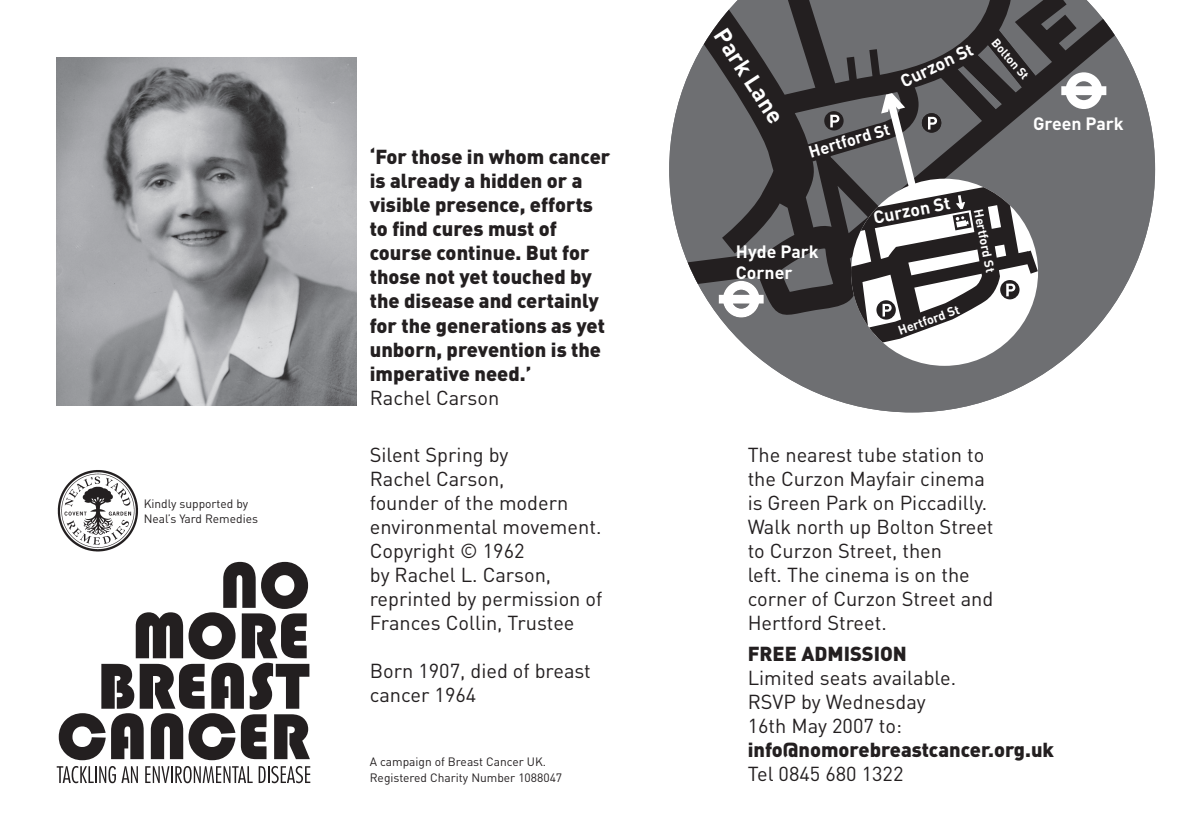
<style>
.page{position:relative;width:1191px;height:840px;background:#fff}
.page>*{position:absolute;margin:0;border:0;box-sizing:border-box;transform-origin:0 0}
.t1{font:700 23.2px "DIN";color:#fff}
.t2{font:20px/24px "DIN";color:#231f20}
.t3{font:900 20px/24px "DIN";color:#231f20}
.t4{font:700 17.6px/20.2px "DIN";color:#fff}
.t5{font:700 16.6px "DIN";color:#fff}
.t6{font:700 12.6px "DIN";color:#fff}
.t7{font:12px/14.4px "DIN";color:#231f20}
.t8{font:700 12px "DIN";color:#fff}
.s1{font-weight:400}
</style>
<div class="page">
<img style="left:57px;top:58px;width:299px;height:347px">
<svg style="left:669px;top:34px;width:486px;height:378px"></svg>
<svg style="left:687px;top:0;width:427px;height:316px;background:#555456"></svg>
<div style="left:851px;top:178px;width:187px;height:187px;background:#fff;border-radius:50%"></div>
<svg style="left:824px;top:111px;width:19px;height:19px"></svg>
<svg style="left:830px;top:115px;width:9px;height:12px"></svg>
<svg style="left:718px;top:281px;width:45px;height:36px"></svg>
<svg style="left:851px;top:0;width:255px;height:342px"></svg>
<svg style="left:59px;top:561px;width:251px;height:198px"></svg>
<svg style="left:57px;top:766px;width:81px;height:16px"></svg>
<svg style="left:145px;top:766px;width:108px;height:16px"></svg>
<svg style="left:259px;top:766px;width:51px;height:16px"></svg>
<img style="left:58px;top:470px;width:80px;height:81px">
<p class="t7" style="left:144px;top:496px;width:116px">Kindly supported by<br>Neal’s Yard Remedies</p>
<p class="t3" style="left:370px;top:144px;width:242px">‘For those in whom cancer is already a hidden or a visible presence, efforts to find cures must of course continue. But for those not yet touched by the disease and certainly for the generations as yet unborn, prevention is the imperative need.’</p>
<p class="t2" style="left:370px;top:385px;width:131px">Rachel Carson</p>
<p class="t2" style="left:370px;top:442px;width:234px">Silent Spring by<br>Rachel Carson,<br>founder of the modern environmental movement.<br>Copyright © 1962<br>by Rachel L. Carson, reprinted by permission of<br>Frances Collin, Trustee</p>
<p class="t2" style="left:370px;top:658px;width:223px">Born 1907, died of breast cancer 1964</p>
<p class="t7" style="left:370px;top:753px;width:194px;line-height:16px">A campaign of Breast Cancer UK.<br>Registered Charity Number 1088047</p>
<p class="t1" style="left:732px;top:23px;width:109px;rotate:57deg">Park Lane</p>
<p class="t8" style="left:1000px;top:35px;width:51px;rotate:49deg">Bolton St</p>
<p class="t4" style="left:897px;top:72px;width:80px;rotate:-25deg">Curzon St</p>
<p class="t4" style="left:1033px;top:113px;width:92px">Green Park</p>
<p class="t5" style="left:806px;top:142px;width:85px;rotate:-17deg">Hertford St</p>
<p class="t4" style="left:871px;top:207px;width:80px;rotate:-11deg">Curzon St</p>
<p class="t5" style="left:812px;top:139px;width:55px;rotate:-17deg">Hert St</p>
<p class="t6" style="left:986px;top:207px;width:65px;rotate:79deg">Hertford St</p>
<p class="t4" style="left:736px;top:241px;width:84px">Hyde Park<br>Corner</p>
<p class="t6" style="left:896px;top:323px;width:65px;rotate:-20deg">Hertford St</p>
<p class="t2" style="left:747px;top:442px;width:247px">The nearest tube station to the Curzon Mayfair cinema is Green Park on Piccadilly.<br>Walk north up Bolton Street to Curzon Street, then<br>left. The cinema is on the corner of Curzon Street and<br>Hertford Street.</p>
<p class="t3" style="left:747px;top:640px;width:161px">FREE ADMISSION</p>
<p class="t2" style="left:747px;top:665px;width:210px">Limited seats available.</p>
<p class="t2" style="left:747px;top:689px;width:180px">RSVP by Wednesday<br>16th May 2007 to:</p>
<p class="t3" style="left:747px;top:736px;width:308px">info@nomorebreastcancer.org.uk<br><span class="s1">Tel 0845 680 1322</span></p>
</div>
